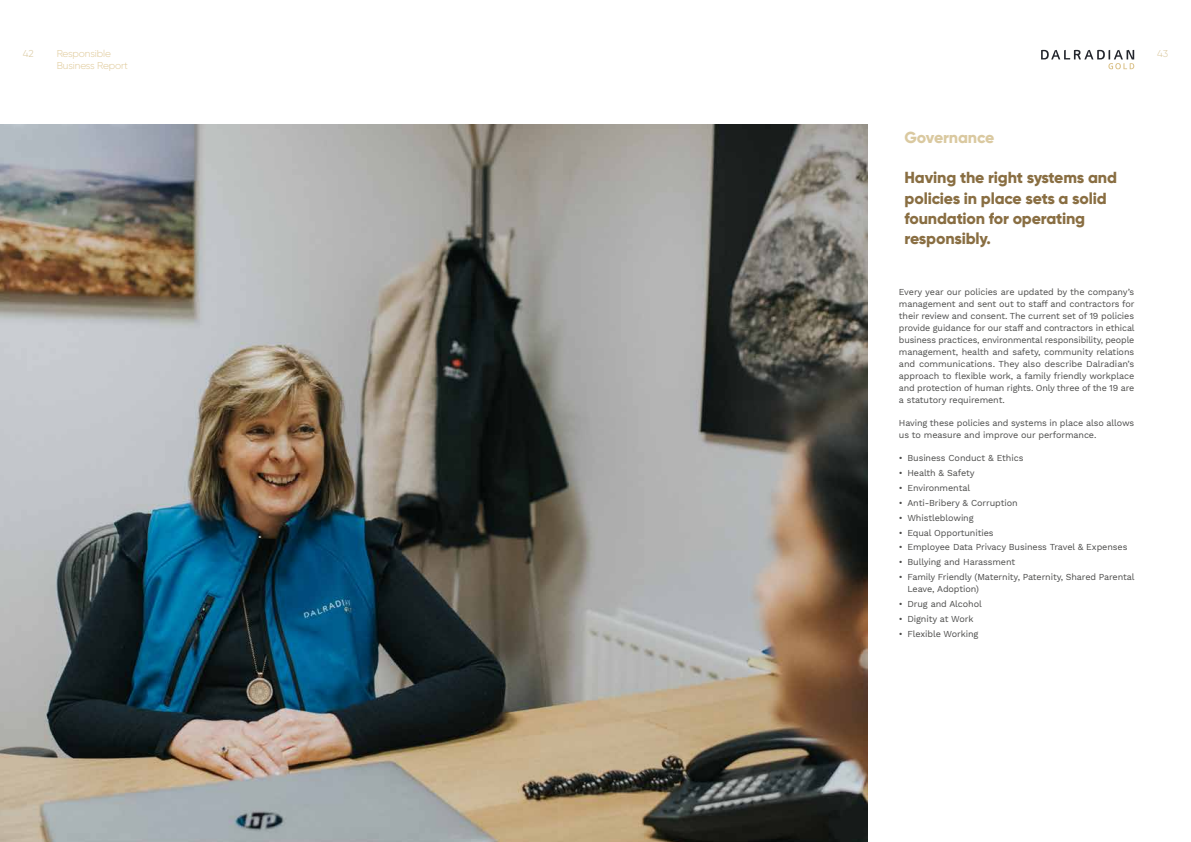
<style>
.page{position:relative;width:1191px;height:842px;background:#fff}
.page>*{position:absolute;margin:0;border:0;box-sizing:border-box;transform-origin:0 0}
.t1{font:800 16px/20.1px "Gilroy";letter-spacing:-.01em;color:#896e42}
.t2{font:800 16px "Gilroy";letter-spacing:-.01em;color:#dac9a0}
.t3{font:300 10px/12px "Gilroy";letter-spacing:-.01em;color:#dfc998}
.t4{font:300 10px "Gilroy";color:#dac9a0}
.t5{font:9px/12px "Work Sans";letter-spacing:-.01em;color:#4a4a49}
</style>
<div class="page">
<img style="left:0;top:125px;width:867px;height:717px">
<svg style="left:1041px;top:50px;width:93px;height:19px"></svg>
<p class="t3" style="left:57px;top:47px;width:73px">Responsible<br>Business Report</p>
<p class="t4" style="left:23px;top:47px;width:12px">42</p>
<p class="t4" style="left:1157px;top:47px;width:13px">43</p>
<h1 class="t2" style="left:904px;top:128px;width:91px">Governance</h1>
<h1 class="t1" style="left:904px;top:168px;width:214px">Having the right systems and policies in place sets a solid foundation for operating responsibly.</h1>
<p class="t5" style="left:899px;top:286px;width:237px;text-align:justify">Every year our policies are updated by the company’s management and sent out to staff and contractors for their review and consent. The current set of 19 policies provide guidance for our staff and contractors in ethical business practices, environmental responsibility, people management, health and safety, community relations and communications. They also describe Dalradian’s approach to flexible work, a family friendly workplace and protection of human rights. Only three of the 19 are a statutory requirement.</p>
<p class="t5" style="left:899px;top:417px;width:237px">Having these policies and systems in place also allows us to measure and improve our performance.</p>
<p class="t5" style="left:899px;top:453px;width:126px">• Business Conduct &amp; Ethics</p>
<p class="t5" style="left:899px;top:468px;width:77px">• Health &amp; Safety</p>
<p class="t5" style="left:899px;top:482px;width:73px">• Environmental</p>
<p class="t5" style="left:899px;top:497px;width:120px">• Anti-Bribery &amp; Corruption</p>
<p class="t5" style="left:899px;top:512px;width:76px">• Whistleblowing</p>
<p class="t5" style="left:899px;top:527px;width:96px">• Equal Opportunities</p>
<p class="t5" style="left:899px;top:542px;width:230px">• Employee Data Privacy Business Travel &amp; Expenses</p>
<p class="t5" style="left:899px;top:556px;width:118px">• Bullying and Harassment</p>
<p class="t5" style="left:907px;top:571px;width:229px;text-indent:-9px">• Family Friendly (Maternity, Paternity, Shared Parental<br>Leave, Adoption)</p>
<p class="t5" style="left:899px;top:598px;width:84px">• Drug and Alcohol</p>
<p class="t5" style="left:899px;top:613px;width:76px">• Dignity at Work</p>
<p class="t5" style="left:899px;top:628px;width:81px">• Flexible Working</p>
</div>
